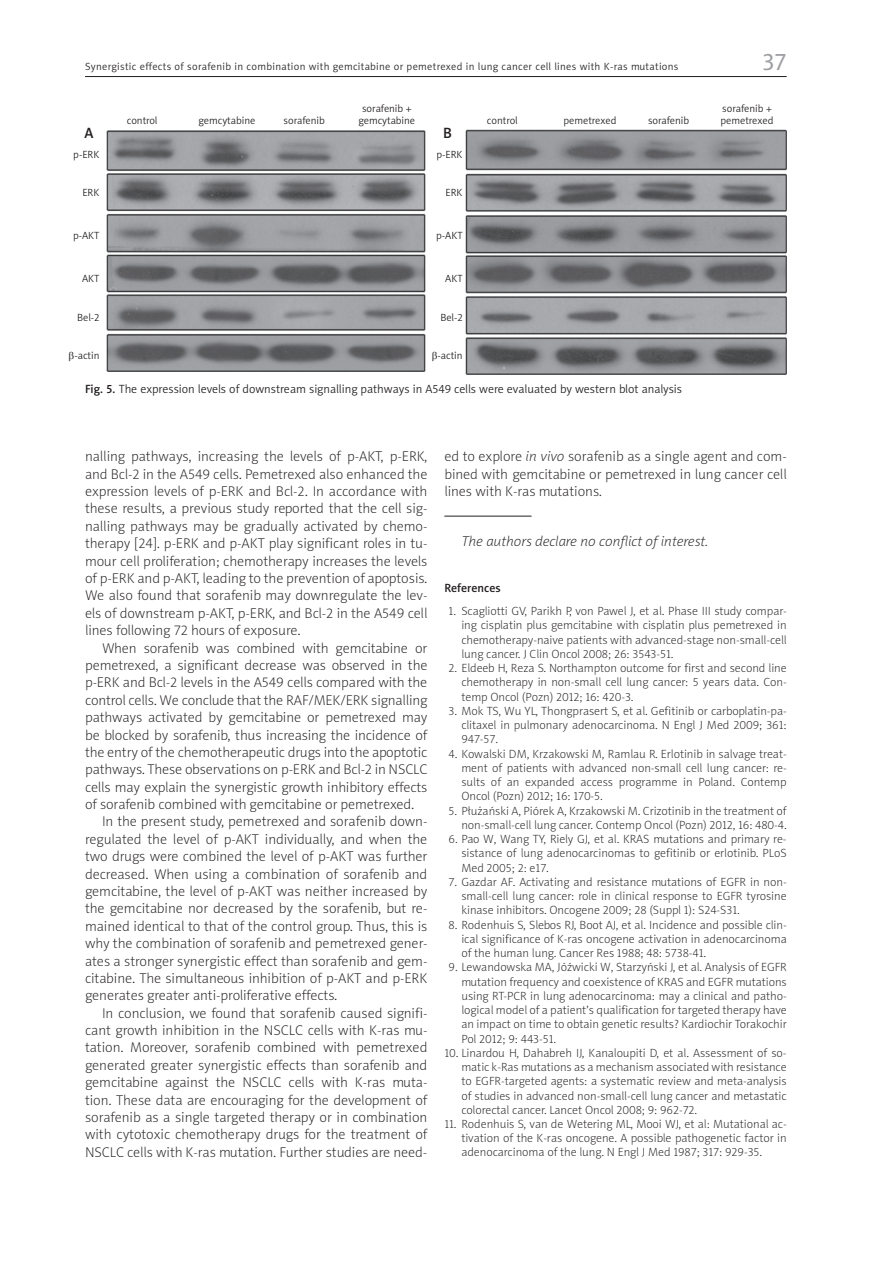
<style>
.page{position:relative;width:893px;height:1263px;background:#fff}
.page>*{position:absolute;margin:0;border:0;box-sizing:border-box;transform-origin:0 0}
.t1{font:24px "Naomi Sans EFN";color:#9d9fa2}
.t2{font:15px "Naomi Sans EFN Medium";color:#231f20}
.t3{font:14.25px/17.4px "Naomi Sans EFN Thin";color:#231f20;text-align:justify}
.t4{font:italic 14.25px "Naomi Sans EFN Thin";color:#231f20}
.t5{font:12px/14.2px "Naomi Sans EFN Thin";color:#231f20;text-align:justify}
.t6{font:12px "Naomi Sans EFN Light";color:#231f20}
.t7{font:12px "Naomi Sans EFN Medium";color:#231f20}
.t8{font:10.5px/12px "Naomi Sans EFN Light";color:#231f20;text-align:center}
.t9{font:10.5px "Naomi Sans EFN Light";letter-spacing:.03em;color:#231f20}
.s1{font-family:"Naomi Sans EFN Medium"}
.s2{font-style:italic}
</style>
<div class="page">
<hr style="left:85px;top:76px;width:702px;height:1px;background:#231f20">
<img style="left:106px;top:130px;width:320px;height:242px">
<img style="left:465px;top:129px;width:322px;height:245px">
<hr style="left:444px;top:516px;width:87px;height:1px;background:#231f20">
<p class="t9" style="left:85px;top:61px;width:595px">Synergistic effects of sorafenib in combination with gemcitabine or pemetrexed in lung cancer cell lines with K-ras mutations</p>
<h1 class="t1" style="left:762px;top:48px;width:26px">37</h1>
<p class="t8" style="left:358px;top:103px;width:58px">sorafenib + gemcytabine</p>
<p class="t8" style="left:720px;top:103px;width:55px;text-align:left">sorafenib + pemetrexed</p>
<p class="t8" style="left:436px;top:149px;width:28px">p-ERK</p>
<p class="t8" style="left:127px;top:115px;width:32px">control</p>
<p class="t8" style="left:199px;top:115px;width:58px">gemcytabine</p>
<p class="t8" style="left:284px;top:115px;width:43px">sorafenib</p>
<p class="t8" style="left:487px;top:115px;width:32px">control</p>
<p class="t8" style="left:563px;top:115px;width:55px">pemetrexed</p>
<p class="t8" style="left:648px;top:115px;width:43px">sorafenib</p>
<p class="t2" style="left:85px;top:124px;width:11px">A</p>
<p class="t2" style="left:443px;top:124px;width:10px">B</p>
<p class="t8" style="left:73px;top:149px;width:28px">p-ERK</p>
<p class="t8" style="left:82px;top:187px;width:19px">ERK</p>
<p class="t8" style="left:445px;top:187px;width:19px">ERK</p>
<p class="t8" style="left:73px;top:230px;width:28px">p-AKT</p>
<p class="t8" style="left:436px;top:230px;width:28px">p-AKT</p>
<p class="t8" style="left:82px;top:273px;width:19px">AKT</p>
<p class="t8" style="left:445px;top:273px;width:19px">AKT</p>
<p class="t8" style="left:77px;top:311px;width:24px">Bel-2</p>
<p class="t8" style="left:440px;top:311px;width:24px">Bel-2</p>
<p class="t8" style="left:74px;top:349px;width:27px">-actin</p>
<p class="t8" style="left:437px;top:349px;width:27px">-actin</p>
<p class="t6" style="left:85px;top:382px;width:599px"><span class="s1">Fig. 5.</span> The expression levels of downstream signalling pathways in A549 cells were evaluated by western blot analysis</p>
<p class="t3" style="left:85px;top:448px;width:344px">nalling pathways, increasing the levels of p-AKT, p-ERK, and Bcl-2 in the A549 cells. Pemetrexed also enhanced the expression levels of p-ERK and Bcl-2. In accordance with these results, a previous study reported that the cell sig&shy;nalling pathways may be gradually activated by chemo&shy;therapy [24]. p-ERK and p-AKT play significant roles in tu&shy;mour cell proliferation; chemotherapy increases the levels of p-ERK and p-AKT, leading to the prevention of apoptosis.<br>We also found that sorafenib may downregulate the lev&shy;els of downstream p-AKT, p-ERK, and Bcl-2 in the A549 cell lines following 72 hours of exposure.</p>
<p class="t3" style="left:102px;top:639px;width:327px">When sorafenib was combined with gemcitabine or</p>
<p class="t3" style="left:85px;top:656px;width:344px">pemetrexed, a significant decrease was observed in the</p>
<p class="t3" style="left:85px;top:674px;width:344px">p-ERK and Bcl-2 levels in the A549 cells compared with the</p>
<p class="t3" style="left:85px;top:691px;width:344px">control cells. We conclude that the RAF/MEK/ERK signalling</p>
<p class="t3" style="left:85px;top:709px;width:344px">pathways activated by gemcitabine or pemetrexed may</p>
<p class="t3" style="left:85px;top:726px;width:344px">be blocked by sorafenib, thus increasing the incidence of</p>
<p class="t3" style="left:85px;top:743px;width:344px">the entry of the chemotherapeutic drugs into the apoptotic</p>
<p class="t3" style="left:85px;top:761px;width:344px">pathways. These observations on p-ERK and Bcl-2 in NSCLC</p>
<p class="t3" style="left:85px;top:778px;width:344px">cells may explain the synergistic growth inhibitory effects</p>
<p class="t3" style="left:85px;top:796px;width:331px">of sorafenib combined with gemcitabine or pemetrexed.</p>
<p class="t3" style="left:102px;top:813px;width:327px">In the present study, pemetrexed and sorafenib down-</p>
<p class="t3" style="left:85px;top:830px;width:344px">regulated the level of p-AKT individually, and when the</p>
<p class="t3" style="left:85px;top:848px;width:344px">two drugs were combined the level of p-AKT was further</p>
<p class="t3" style="left:85px;top:865px;width:344px">decreased. When using a combination of sorafenib and</p>
<p class="t3" style="left:85px;top:883px;width:344px">gemcitabine, the level of p-AKT was neither increased by</p>
<p class="t3" style="left:85px;top:900px;width:344px">the gemcitabine nor decreased by the sorafenib, but re-</p>
<p class="t3" style="left:85px;top:917px;width:344px">mained identical to that of the control group. Thus, this is</p>
<p class="t3" style="left:85px;top:935px;width:344px">why the combination of sorafenib and pemetrexed gener-</p>
<p class="t3" style="left:85px;top:952px;width:344px">ates a stronger synergistic effect than sorafenib and gem-</p>
<p class="t3" style="left:85px;top:969px;width:344px">citabine. The simultaneous inhibition of p-AKT and p-ERK</p>
<p class="t3" style="left:85px;top:987px;width:254px">generates greater anti-proliferative effects.</p>
<p class="t3" style="left:102px;top:1004px;width:327px">In conclusion, we found that sorafenib caused signifi-</p>
<p class="t3" style="left:85px;top:1022px;width:344px">cant growth inhibition in the NSCLC cells with K-ras mu-</p>
<p class="t3" style="left:85px;top:1039px;width:344px">tation. Moreover, sorafenib combined with pemetrexed</p>
<p class="t3" style="left:85px;top:1056px;width:344px">generated greater synergistic effects than sorafenib and</p>
<p class="t3" style="left:85px;top:1074px;width:344px">gemcitabine against the NSCLC cells with K-ras muta-</p>
<p class="t3" style="left:85px;top:1091px;width:344px">tion. These data are encouraging for the development of</p>
<p class="t3" style="left:85px;top:1109px;width:344px">sorafenib as a single targeted therapy or in combination</p>
<p class="t3" style="left:85px;top:1126px;width:344px">with cytotoxic chemotherapy drugs for the treatment of</p>
<p class="t3" style="left:85px;top:1143px;width:344px">NSCLC cells with K-ras mutation. Further studies are need-</p>
<p class="t3" style="left:444px;top:448px;width:344px">ed to explore <span class="s2">in vivo</span> sorafenib as a single agent and com&shy;bined with gemcitabine or pemetrexed in lung cancer cell lines with K-ras mutations.</p>
<p class="t4" style="left:461px;top:534px;width:248px">The authors declare no conflict of interest.</p>
<p class="t7" style="left:444px;top:581px;width:58px">References</p>
<p class="t5" style="left:461px;top:604px;width:327px;text-indent:-13px">1. Scagliotti GV, Parikh P, von Pawel J, et al. Phase III study compar&shy;ing cisplatin plus gemcitabine with cisplatin plus pemetrexed in chemotherapy-naive patients with advanced‑stage non‑small‑cell lung cancer. J Clin Oncol 2008; 26: 3543-51.</p>
<p class="t5" style="left:461px;top:661px;width:327px;text-indent:-13px">2. Eldeeb H, Reza S. Northampton outcome for first and second line chemotherapy in non-small cell lung cancer: 5 years data. Con&shy;temp Oncol (Pozn) 2012; 16: 420-3.</p>
<p class="t5" style="left:461px;top:704px;width:327px;text-indent:-13px">3. Mok TS, Wu YL, Thongprasert S, et al. Gefitinib or carboplatin‑pa&shy;clitaxel in pulmonary adenocarcinoma. N Engl J Med 2009; 361:<br>947-57.</p>
<p class="t5" style="left:461px;top:746px;width:327px;text-indent:-13px">4. Kowalski DM, Krzakowski M, Ramlau R. Erlotinib in salvage treat&shy;ment of patients with advanced non-small cell lung cancer: re&shy;sults of an expanded access programme in Poland. Contemp Oncol (Pozn) 2012; 16: 170-5.</p>
<p class="t5" style="left:449px;top:803px;width:340px;text-align:right">5. Płużański A, Piórek A, Krzakowski M. Crizotinib in the treatment of non-small-cell lung cancer. Contemp Oncol (Pozn) 2012, 16: 480-4.</p>
<p class="t5" style="left:461px;top:832px;width:327px;text-indent:-13px">6. Pao W, Wang TY, Riely GJ, et al. KRAS mutations and primary re&shy;sistance of lung adenocarcinomas to gefitinib or erlotinib. PLoS Med 2005; 2: e17.</p>
<p class="t5" style="left:461px;top:875px;width:327px;text-indent:-13px">7. Gazdar AF. Activating and resistance mutations of EGFR in non&shy;small-cell lung cancer: role in clinical response to EGFR tyrosine kinase inhibitors. Oncogene 2009; 28 (Suppl 1): S24-S31.</p>
<p class="t5" style="left:461px;top:917px;width:327px;text-indent:-13px">8. Rodenhuis S, Slebos RJ, Boot AJ, et al. Incidence and possible clin&shy;ical significance of K-ras oncogene activation in adenocarcinoma of the human lung. Cancer Res 1988; 48: 5738-41.</p>
<p class="t5" style="left:461px;top:960px;width:327px;text-indent:-13px">9. Lewandowska MA, Jóźwicki W, Starzyński J, et al. Analysis of EGFR mutation frequency and coexistence of KRAS and EGFR mutations using RT-PCR in lung adenocarcinoma: may a clinical and patho&shy;logical model of a patient’s qualification for targeted therapy have an impact on time to obtain genetic results? Kardiochir Torakochir Pol 2012; 9: 443-51.</p>
<p class="t5" style="left:461px;top:1046px;width:327px;text-indent:-17px">10. Linardou H, Dahabreh IJ, Kanaloupiti D, et al. Assessment of so&shy;matic k-Ras mutations as a mechanism associated with resistance to EGFR-targeted agents: a systematic review and meta-analysis of studies in advanced non-small-cell lung cancer and metastatic colorectal cancer. Lancet Oncol 2008; 9: 962-72.</p>
<p class="t5" style="left:461px;top:1117px;width:327px;text-indent:-17px">11. Rodenhuis S, van de Wetering ML, Mooi WJ, et al: Mutational ac&shy;tivation of the K-ras oncogene. A possible pathogenetic factor in adenocarcinoma of the lung. N Engl J Med 1987; 317: 929-35.</p>
</div>
